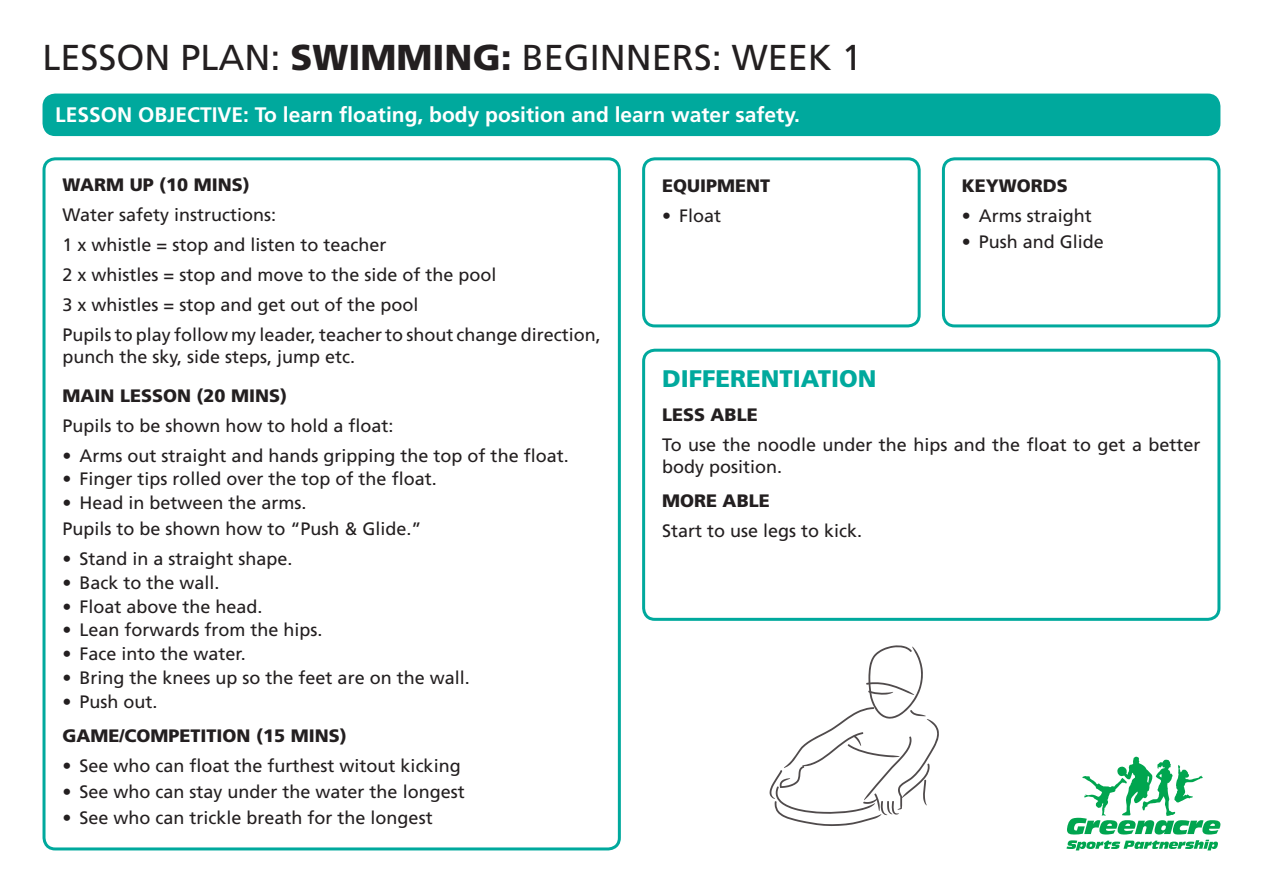
<style>
.page{position:relative;width:1263px;height:893px;background:#fff}
.page>*{position:absolute;margin:0;border:0;box-sizing:border-box;transform-origin:0 0}
.t1{font:36px "Frutiger CE";color:#231f20}
.lesson_heading_colou{font:900 24px "Frutiger CE";color:#00a99d}
.lesson_objective{font:700 21px "Frutiger CE";color:#fff}
.lesson_text_Justifie{font:18px/21.6px "Frutiger CE";color:#231f20}
.lesson_subhead{font:900 18px "Frutiger CE";color:#231f20}
.Lesson_texr_RL{font:18px "Frutiger CE";color:#231f20}
.s1{font-weight:900}
</style>
<div class="page">
<svg style="left:1066px;top:840px;width:152px;height:10px"></svg>
<svg style="left:1067px;top:757px;width:153px;height:77px"></svg>
<div style="left:43px;top:94px;width:1177px;height:42px;background:#00a99d;border-radius:13px"></div>
<div style="left:43px;top:157px;width:578px;height:693px;border:3px solid #00a99d;border-radius:11px"></div>
<div style="left:642px;top:157px;width:279px;height:170px;border:3px solid #00a99d;border-radius:11px"></div>
<div style="left:942px;top:157px;width:278px;height:170px;border:3px solid #00a99d;border-radius:11px"></div>
<div style="left:642px;top:349px;width:578px;height:272px;border:3px solid #00a99d;border-radius:11px"></div>
<svg style="left:769px;top:645px;width:170px;height:181px"></svg>
<p class="t1" style="left:43px;top:37px;width:821px">LESSON PLAN: <span class="s1">SWIMMING:</span> BEGINNERS: WEEK 1</p>
<p class="lesson_objective" style="left:55px;top:102px;width:746px">LESSON OBJECTIVE: To learn floating, body position and learn water safety.</p>
<p class="lesson_subhead" style="left:63px;top:174px;width:189px">WARM UP (10 MINS)</p>
<p class="lesson_text_Justifie" style="left:63px;top:204px;width:215px">Water safety instructions:</p>
<p class="lesson_text_Justifie" style="left:63px;top:234px;width:325px">1 x whistle = stop and listen to teacher</p>
<p class="lesson_text_Justifie" style="left:63px;top:264px;width:435px">2 x whistles = stop and move to the side of the pool</p>
<p class="lesson_text_Justifie" style="left:63px;top:294px;width:357px">3 x whistles = stop and get out of the pool</p>
<p class="lesson_text_Justifie" style="left:63px;top:324px;width:540px">Pupils to play follow my leader, teacher to shout change direction, punch the sky, side steps, jump etc.</p>
<p class="lesson_subhead" style="left:63px;top:384px;width:226px">MAIN LESSON (20 MINS)</p>
<p class="Lesson_texr_RL" style="left:63px;top:415px;width:333px">Pupils to be shown how to hold a float:</p>
<p class="lesson_text_Justifie" style="left:63px;top:445px;width:508px">• Arms out straight and hands gripping the top of the float.</p>
<p class="lesson_text_Justifie" style="left:63px;top:468px;width:376px">• Finger tips rolled over the top of the float.</p>
<p class="lesson_text_Justifie" style="left:63px;top:492px;width:246px">• Head in between the arms.</p>
<p class="Lesson_texr_RL" style="left:63px;top:518px;width:361px">Pupils to be shown how to “Push &amp; Glide.”</p>
<p class="lesson_text_Justifie" style="left:63px;top:548px;width:232px">• Stand in a straight shape.</p>
<p class="lesson_text_Justifie" style="left:63px;top:572px;width:159px">• Back to the wall.</p>
<p class="lesson_text_Justifie" style="left:63px;top:595px;width:202px">• Float above the head.</p>
<p class="lesson_text_Justifie" style="left:63px;top:619px;width:262px">• Lean forwards from the hips.</p>
<p class="lesson_text_Justifie" style="left:63px;top:643px;width:185px">• Face into the water.</p>
<p class="lesson_text_Justifie" style="left:63px;top:667px;width:409px">• Bring the knees up so the feet are on the wall.</p>
<p class="lesson_text_Justifie" style="left:63px;top:690px;width:97px">• Push out.</p>
<p class="lesson_subhead" style="left:63px;top:725px;width:286px">GAME/COMPETITION (15 MINS)</p>
<p class="lesson_text_Justifie" style="left:63px;top:755px;width:400px">• See who can float the furthest witout kicking</p>
<p class="lesson_text_Justifie" style="left:63px;top:781px;width:404px">• See who can stay under the water the longest</p>
<p class="lesson_text_Justifie" style="left:63px;top:807px;width:372px">• See who can trickle breath for the longest</p>
<p class="lesson_subhead" style="left:662px;top:175px;width:110px">EQUIPMENT</p>
<p class="lesson_text_Justifie" style="left:662px;top:205px;width:61px">• Float</p>
<p class="lesson_subhead" style="left:962px;top:175px;width:108px">KEYWORDS</p>
<p class="lesson_text_Justifie" style="left:962px;top:205px;width:132px">• Arms straight</p>
<p class="lesson_text_Justifie" style="left:962px;top:231px;width:144px">• Push and Glide</p>
<p class="lesson_heading_colou" style="left:662px;top:364px;width:216px">DIFFERENTIATION</p>
<p class="lesson_subhead" style="left:662px;top:404px;width:97px">LESS ABLE</p>
<p class="lesson_text_Justifie" style="left:662px;top:434px;width:540px">To use the noodle under the hips and the float to get a better body position.</p>
<p class="lesson_subhead" style="left:662px;top:490px;width:109px">MORE ABLE</p>
<p class="lesson_text_Justifie" style="left:662px;top:520px;width:202px">Start to use legs to kick.</p>
</div>
